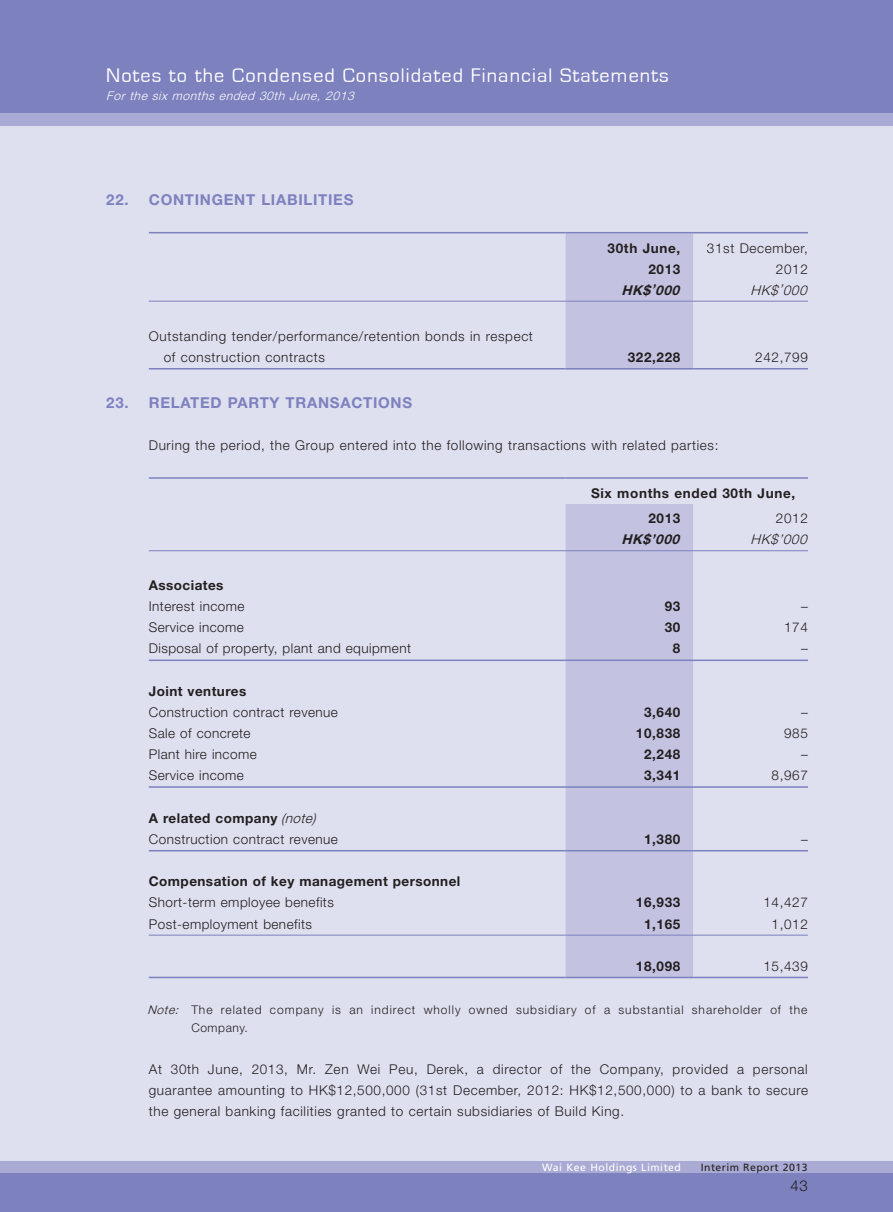
<style>
.page{position:relative;width:893px;height:1212px;background:#dedfef}
.page>*{position:absolute;margin:0;border:0;box-sizing:border-box;transform-origin:0 0}
.t1{font:20.25px "Eurostile";letter-spacing:.055em;color:#fff}
.Heading_1{font:700 15px "Helvetica Neue LT Std";letter-spacing:.05em;color:#7d81be}
.t2{font:300 15px "Helvetica Neue LT Std";color:#231f20}
.Body_Text{font:300 13.5px/21px "Helvetica Neue LT Std";letter-spacing:.05em;color:#231f20}
.Body_Text-2{font:700 13.5px "Helvetica Neue LT Std";letter-spacing:.035em;color:#231f20}
.Body_Text-3{font:italic 700 13.5px "Helvetica Neue LT Std";color:#231f20}
.Body_Text-4{font:italic 300 13.5px "Helvetica Neue LT Std";color:#231f20}
.Notes{font:300 12px/18px "Helvetica Neue LT Std";letter-spacing:.08em;color:#231f20}
.t3{font:italic 300 12px "Helvetica Neue LT Std";color:#fff}
.t4{font:10.5px "Frutiger LT Std";letter-spacing:.05em;color:#fff}
.t5{font:10.5px "Frutiger LT Std";letter-spacing:.045em;color:#231f20}
.s1{font-weight:300;font-style:italic}
.s2{font-style:italic}
</style>
<div class="page">
<div style="left:0;top:1161px;width:893px;height:13px;background:#aaabd4"></div>
<div style="left:0;top:1174px;width:893px;height:38px;background:#7d81be"></div>
<div style="left:0;top:0;width:893px;height:125px;background:#aaabd4"></div>
<div style="left:0;top:0;width:893px;height:113px;background:#7d81be"></div>
<div style="left:566px;top:233px;width:127px;height:135px;background:#c3c3e1"></div>
<hr style="left:149px;top:232px;width:417px;height:1px;background:#7d81be">
<hr style="left:566px;top:232px;width:242px;height:1px;background:#7d81be">
<hr style="left:149px;top:301px;width:417px;height:1px;background:#7d81be">
<hr style="left:566px;top:301px;width:127px;height:1px;background:#7d81be">
<hr style="left:693px;top:301px;width:115px;height:1px;background:#7d81be">
<hr style="left:149px;top:368px;width:417px;height:1px;background:#7d81be">
<hr style="left:566px;top:368px;width:127px;height:1px;background:#7d81be">
<hr style="left:693px;top:368px;width:115px;height:1px;background:#7d81be">
<div style="left:566px;top:504px;width:127px;height:473px;background:#c3c3e1"></div>
<hr style="left:149px;top:477px;width:417px;height:2px;background:#7d81be">
<hr style="left:566px;top:477px;width:242px;height:2px;background:#7d81be">
<hr style="left:149px;top:550px;width:417px;height:1px;background:#7d81be">
<hr style="left:566px;top:550px;width:127px;height:1px;background:#7d81be">
<hr style="left:693px;top:550px;width:115px;height:1px;background:#7d81be">
<hr style="left:149px;top:659px;width:417px;height:2px;background:#7d81be">
<hr style="left:566px;top:659px;width:127px;height:2px;background:#7d81be">
<hr style="left:693px;top:659px;width:115px;height:2px;background:#7d81be">
<hr style="left:149px;top:786px;width:417px;height:2px;background:#7d81be">
<hr style="left:566px;top:786px;width:127px;height:2px;background:#7d81be">
<hr style="left:693px;top:786px;width:115px;height:2px;background:#7d81be">
<hr style="left:149px;top:850px;width:417px;height:1px;background:#7d81be">
<hr style="left:566px;top:850px;width:127px;height:1px;background:#7d81be">
<hr style="left:693px;top:850px;width:115px;height:1px;background:#7d81be">
<hr style="left:149px;top:935px;width:417px;height:1px;background:#7d81be">
<hr style="left:566px;top:935px;width:127px;height:1px;background:#7d81be">
<hr style="left:693px;top:935px;width:115px;height:1px;background:#7d81be">
<hr style="left:149px;top:977px;width:417px;height:1px;background:#7d81be">
<hr style="left:566px;top:977px;width:127px;height:1px;background:#7d81be">
<hr style="left:693px;top:977px;width:115px;height:1px;background:#7d81be">
<h1 class="t1" style="left:106px;top:65px;width:564px">Notes to the Condensed Consolidated Financial Statements</h1>
<p class="t3" style="left:106px;top:89px;width:253px">For the six months ended 30th June, 2013</p>
<p class="Heading_1" style="left:106px;top:190px;width:249px">22. CONTINGENT LIABILITIES</p>
<p class="Body_Text" style="left:164px;top:325px;width:371px;text-indent:-15px">Outstanding tender/performance/retention bonds in respect of construction contracts</p>
<p class="Body_Text-2" style="left:608px;top:240px;width:74px">30th June,</p>
<p class="Body_Text" style="left:707px;top:237px;width:103px">31st December,</p>
<p class="Body_Text-2" style="left:648px;top:261px;width:33px">2013</p>
<p class="Body_Text" style="left:776px;top:258px;width:33px">2012</p>
<p class="Body_Text-3" style="left:622px;top:282px;width:63px">HK$’000</p>
<p class="Body_Text-4" style="left:751px;top:282px;width:62px">HK$’000</p>
<p class="Body_Text-2" style="left:628px;top:349px;width:54px">322,228</p>
<p class="Body_Text" style="left:755px;top:346px;width:54px">242,799</p>
<p class="Heading_1" style="left:106px;top:393px;width:307px">23. RELATED PARTY TRANSACTIONS</p>
<p class="Body_Text" style="left:149px;top:434px;width:571px">During the period, the Group entered into the following transactions with related parties:</p>
<p class="Body_Text-2" style="left:591px;top:485px;width:206px">Six months ended 30th June,</p>
<p class="Body_Text-2" style="left:648px;top:510px;width:33px">2013</p>
<p class="Body_Text" style="left:776px;top:508px;width:33px">2012</p>
<p class="Body_Text-3" style="left:622px;top:531px;width:63px">HK$’000</p>
<p class="Body_Text-4" style="left:751px;top:531px;width:62px">HK$’000</p>
<p class="Body_Text-2" style="left:149px;top:577px;width:76px">Associates</p>
<p class="Body_Text" style="left:149px;top:596px;width:97px">Interest income</p>
<p class="Body_Text-2" style="left:665px;top:598px;width:17px">93</p>
<p class="Body_Text" style="left:801px;top:596px;width:8px">–</p>
<p class="Body_Text" style="left:149px;top:617px;width:96px">Service income</p>
<p class="Body_Text-2" style="left:665px;top:619px;width:17px">30</p>
<p class="Body_Text" style="left:784px;top:617px;width:25px">174</p>
<p class="Body_Text" style="left:149px;top:638px;width:264px">Disposal of property, plant and equipment</p>
<p class="Body_Text-2" style="left:673px;top:640px;width:9px">8</p>
<p class="Body_Text" style="left:801px;top:638px;width:8px">–</p>
<p class="Body_Text-2" style="left:149px;top:683px;width:99px">Joint ventures</p>
<p class="Body_Text" style="left:149px;top:701px;width:191px">Construction contract revenue</p>
<p class="Body_Text-2" style="left:644px;top:704px;width:38px">3,640</p>
<p class="Body_Text" style="left:801px;top:701px;width:8px">–</p>
<p class="Body_Text" style="left:149px;top:722px;width:103px">Sale of concrete</p>
<p class="Body_Text-2" style="left:636px;top:725px;width:46px">10,838</p>
<p class="Body_Text" style="left:784px;top:722px;width:25px">985</p>
<p class="Body_Text" style="left:149px;top:743px;width:109px">Plant hire income</p>
<p class="Body_Text-2" style="left:644px;top:746px;width:38px">2,248</p>
<p class="Body_Text" style="left:801px;top:743px;width:8px">–</p>
<p class="Body_Text" style="left:149px;top:764px;width:96px">Service income</p>
<p class="Body_Text-2" style="left:644px;top:767px;width:38px">3,341</p>
<p class="Body_Text" style="left:772px;top:764px;width:38px">8,967</p>
<p class="Body_Text-2" style="left:149px;top:810px;width:172px">A related company <span class="s1">(note)</span></p>
<p class="Body_Text" style="left:149px;top:828px;width:191px">Construction contract revenue</p>
<p class="Body_Text-2" style="left:644px;top:831px;width:38px">1,380</p>
<p class="Body_Text" style="left:801px;top:828px;width:8px">–</p>
<p class="Body_Text-2" style="left:149px;top:873px;width:313px">Compensation of key management personnel</p>
<p class="Body_Text" style="left:149px;top:892px;width:187px">Short-term employee benefits</p>
<p class="Body_Text-2" style="left:636px;top:894px;width:46px">16,933</p>
<p class="Body_Text" style="left:763px;top:892px;width:46px">14,427</p>
<p class="Body_Text" style="left:149px;top:913px;width:165px">Post-employment benefits</p>
<p class="Body_Text-2" style="left:644px;top:915px;width:38px">1,165</p>
<p class="Body_Text" style="left:772px;top:913px;width:38px">1,012</p>
<p class="Body_Text-2" style="left:636px;top:957px;width:46px">18,098</p>
<p class="Body_Text" style="left:763px;top:955px;width:46px">15,439</p>
<p class="Notes" style="left:191px;top:1000px;width:618px;text-indent:-44px"><span class="s2">Note:</span> The related company is an indirect wholly owned subsidiary of a substantial shareholder of the<br>Company.</p>
<p class="Body_Text" style="left:149px;top:1058px;width:661px;text-align:justify">At 30th June, 2013, Mr. Zen Wei Peu, Derek, a director of the Company, provided a personal guarantee amounting to HK$12,500,000 (31st December, 2012: HK$12,500,000) to a bank to secure the general banking facilities granted to certain subsidiaries of Build King.</p>
<p class="t4" style="left:542px;top:1161px;width:140px">Wai Kee Holdings Limited</p>
<p class="t5" style="left:701px;top:1161px;width:108px">Interim Report 2013</p>
<p class="t2" style="left:790px;top:1176px;width:19px">43</p>
</div>
